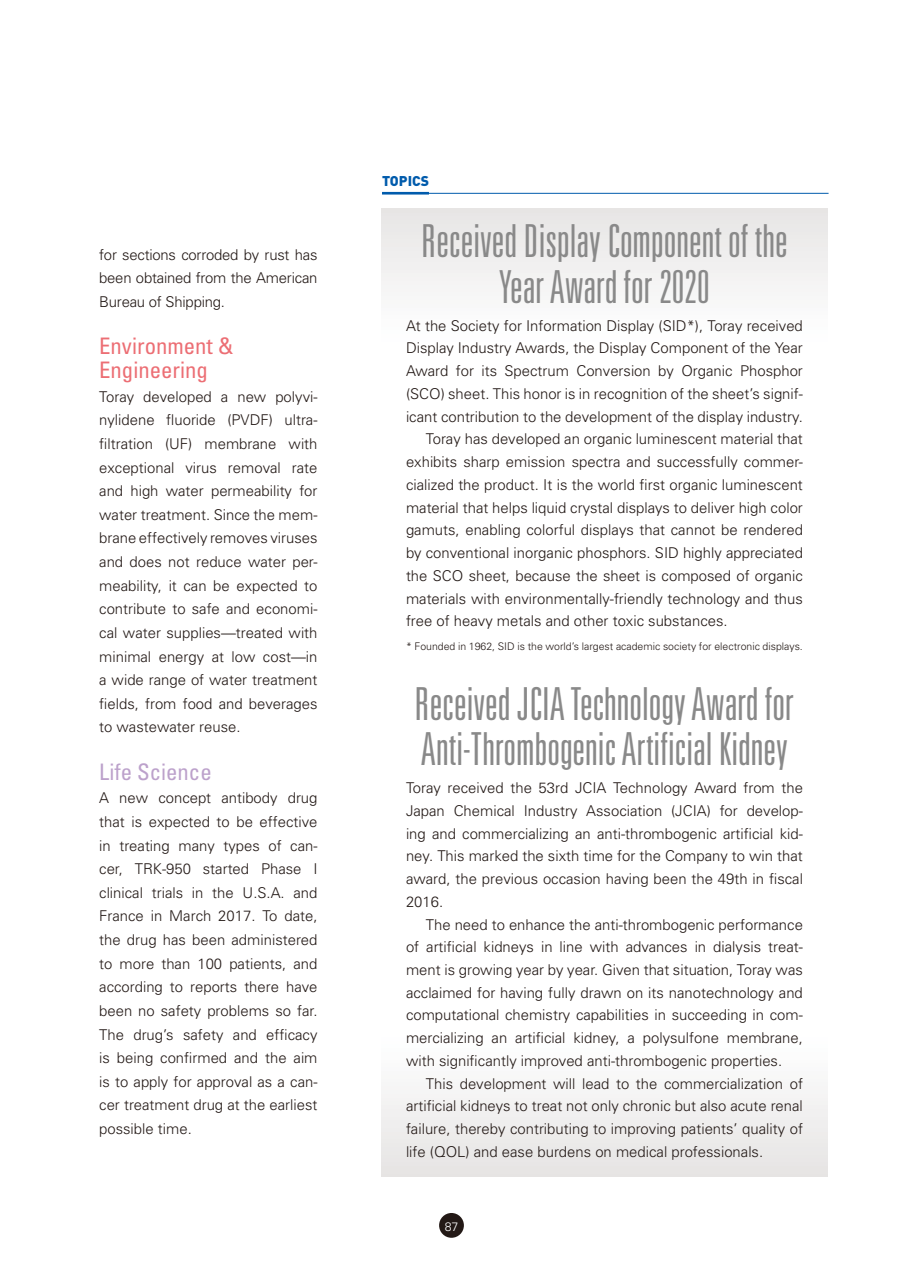
<style>
.page{position:relative;width:903px;height:1275px;background:#fff}
.page>*{position:absolute;margin:0;border:0;box-sizing:border-box;transform-origin:0 0}
.t1{font:300 ultra-condensed 45.5px/45.5px "Univers";color:#898989;text-align:center}
.t2{font:condensed 22.75px/23.6px "Univers";color:#ec6e74}
.t3{font:condensed 22.75px "Univers";color:#bca1cb}
.t4{font:300 14.88px/23.6px "Univers";color:#231916;text-align:justify}
.t5{font:900 14px "DIN";color:#005bac}
.t6{font:300 12.25px "Univers";color:#fff}
.t7{font:300 10.5px "Univers";color:#231916}
</style>
<div class="page">
<div style="left:439px;top:1213px;width:25px;height:25px;background:#231916;border-radius:50%"></div>
<svg style="left:381px;top:208px;width:447px;height:969px"></svg>
<hr style="left:382px;top:192px;width:47px;height:3px;background:#005bac">
<hr style="left:382px;top:193px;width:446px;height:1px;background:#005bac">
<p class="t4" style="left:99px;top:243px;width:220px">for sections corroded by rust has been obtained from the American Bureau of Shipping.</p>
<h2 class="t2" style="left:99px;top:334px;width:135px">Environment &amp;<br>Engineering</h2>
<p class="t4" style="left:99px;top:385px;width:220px">Toray developed a new polyvi&shy;nylidene fluoride (PVDF) ultra&shy;filtration (UF) membrane with exceptional virus removal rate and high water permeability for water treatment. Since the mem&shy;brane effectively removes viruses and does not reduce water per&shy;meability, it can be expected to contribute to safe and economi&shy;cal water supplies—treated with minimal energy at low cost—in a wide range of water treatment fields, from food and beverages to wastewater reuse.</p>
<h2 class="t3" style="left:99px;top:757px;width:114px">Life Science</h2>
<p class="t4" style="left:99px;top:786px;width:220px">A new concept antibody drug that is expected to be effective in treating many types of can&shy;cer, TRK-950 started Phase I clinical trials in the U.S.A. and France in March 2017. To date, the drug has been administered to more than 100 patients, and according to reports there have been no safety problems so far.<br>The drug’s safety and efficacy is being confirmed and the aim is to apply for approval as a can&shy;cer treatment drug at the earliest possible time.</p>
<p class="t5" style="left:382px;top:171px;width:48px">TOPICS</p>
<h1 class="t1" style="left:421px;top:218px;width:368px">Received Display Component of the<br>Year Award for 2020</h1>
<p class="t4" style="left:406px;top:314px;width:398px">At the Society for Information Display (SID*), Toray received</p>
<p class="t4" style="left:406px;top:336px;width:398px">Display Industry Awards, the Display Component of the Year</p>
<p class="t4" style="left:406px;top:359px;width:398px">Award for its Spectrum Conversion by Organic Phosphor</p>
<p class="t4" style="left:406px;top:382px;width:398px">(SCO) sheet. This honor is in recognition of the sheet’s signif-</p>
<p class="t4" style="left:406px;top:405px;width:398px">icant contribution to the development of the display industry.</p>
<p class="t4" style="left:426px;top:427px;width:379px">Toray has developed an organic luminescent material that</p>
<p class="t4" style="left:406px;top:450px;width:398px">exhibits sharp emission spectra and successfully commer-</p>
<p class="t4" style="left:406px;top:473px;width:398px">cialized the product. It is the world first organic luminescent</p>
<p class="t4" style="left:406px;top:496px;width:398px">material that helps liquid crystal displays to deliver high color</p>
<p class="t4" style="left:406px;top:518px;width:398px">gamuts, enabling colorful displays that cannot be rendered</p>
<p class="t4" style="left:406px;top:541px;width:398px">by conventional inorganic phosphors. SID highly appreciated</p>
<p class="t4" style="left:406px;top:564px;width:398px">the SCO sheet, because the sheet is composed of organic</p>
<p class="t4" style="left:406px;top:587px;width:398px">materials with environmentally-friendly technology and thus</p>
<p class="t4" style="left:406px;top:609px;width:323px">free of heavy metals and other toxic substances.</p>
<p class="t7" style="left:406px;top:640px;width:398px">* Founded in 1962, SID is the world’s largest academic society for electronic displays.</p>
<h1 class="t1" style="left:415px;top:680px;width:381px;text-align:left">Received JCIA Technology Award for<br>Anti-Thrombogenic Artificial Kidney</h1>
<p class="t4" style="left:406px;top:776px;width:398px;line-height:22.8px">Toray received the 53rd JCIA Technology Award from the Japan Chemical Industry Association (JCIA) for develop&shy;ing and commercializing an anti-thrombogenic artificial kid&shy;ney. This marked the sixth time for the Company to win that award, the previous occasion having been the 49th in fiscal 2016.</p>
<p class="t4" style="left:406px;top:913px;width:398px;line-height:22.8px;text-indent:20px">The need to enhance the anti-thrombogenic performance of artificial kidneys in line with advances in dialysis treat&shy;ment is growing year by year. Given that situation, Toray was acclaimed for having fully drawn on its nanotechnology and computational chemistry capabilities in succeeding in com&shy;mercializing an artificial kidney, a polysulfone membrane, with significantly improved anti-thrombogenic properties.</p>
<p class="t4" style="left:406px;top:1072px;width:398px;line-height:22.8px;text-indent:20px">This development will lead to the commercialization of artificial kidneys to treat not only chronic but also acute renal failure, thereby contributing to improving patients’ quality of life (QOL) and ease burdens on medical professionals.</p>
<p class="t6" style="left:445px;top:1219px;width:15px">87</p>
</div>
